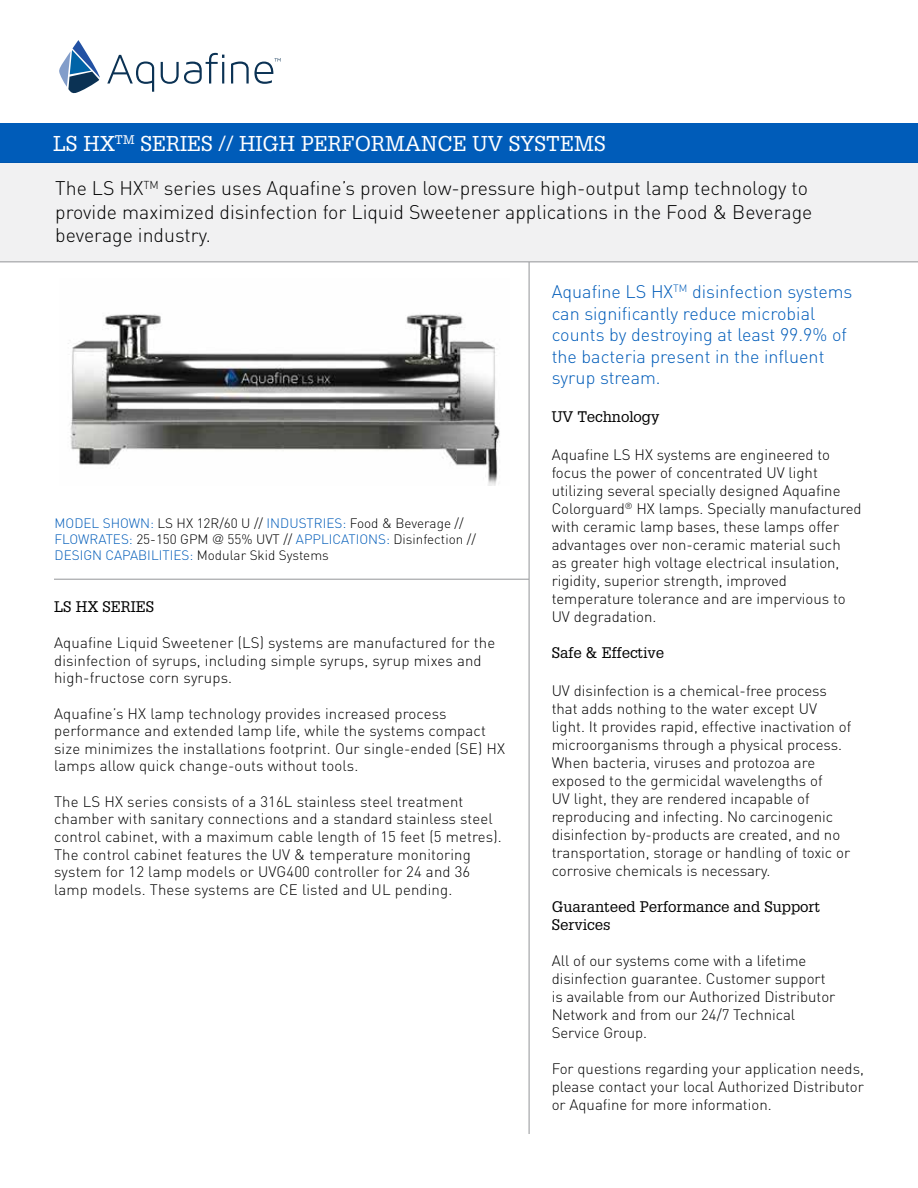
<style>
.page{position:relative;width:918px;height:1188px;background:#fff}
.page>*{position:absolute;margin:0;border:0;box-sizing:border-box;transform-origin:0 0}
.t1{font:21px "Glypha";color:#fff}
.t2{font:300 19.5px/23.4px "DIN";color:#000}
.t3{font:300 18px/21.6px "DIN";color:#005cb9}
.t4{font:300 15px/18px "DIN";color:#000}
.t5{font:15px/18px "Glypha";color:#000}
.t6{font:300 13.5px/16.2px "DIN";color:#000}
.s1{color:#005cb9}
.s2{font-family:"Glypha";font-weight:400}
</style>
<div class="page">
<div style="left:0;top:162px;width:918px;height:100px;background:#f1f1f2"></div>
<hr style="left:0;top:262px;width:918px;height:1px;background:#939598">
<div style="left:0;top:123px;width:918px;height:40px;background:#005cb9"></div>
<svg style="left:107px;top:55px;width:47px;height:37px"></svg>
<svg style="left:161px;top:53px;width:63px;height:31px"></svg>
<svg style="left:231px;top:58px;width:50px;height:26px"></svg>
<svg style="left:59px;top:40px;width:41px;height:53px"></svg>
<hr style="left:529px;top:262px;width:1px;height:872px;background:#939598">
<hr style="left:54px;top:579px;width:475px;height:1px;background:#939598">
<img style="left:68px;top:314px;width:432px;height:171px">
<h1 class="t1" style="left:53px;top:130px;width:554px">LS HX<sup>TM</sup> SERIES // HIGH PERFORMANCE UV SYSTEMS</h1>
<h2 class="t2" style="left:55px;top:177px;width:759px">The LS HX<sup>TM</sup> series uses Aquafine’s proven low-pressure high-output lamp technology to provide maximized disinfection for Liquid Sweetener applications in the Food &amp; Beverage beverage industry.</h2>
<p class="t3" style="left:552px;top:281px;width:302px">Aquafine LS HX<sup>TM</sup> disinfection systems can significantly reduce microbial counts by destroying at least 99.9% of the bacteria present in the influent syrup stream.</p>
<p class="t5" style="left:552px;top:407px;width:109px">UV Technology</p>
<p class="t4" style="left:552px;top:445px;width:312px">Aquafine LS HX systems are engineered to focus the power of concentrated UV light utilizing several specially designed Aquafine Colorguard<sup>®</sup> HX lamps. Specially manufactured with ceramic lamp bases, these lamps offer advantages over non-ceramic material such<br>as greater high voltage electrical insulation, rigidity, superior strength, improved temperature tolerance and are impervious to UV degradation.</p>
<p class="t5" style="left:552px;top:643px;width:114px">Safe &amp; Effective</p>
<p class="t4" style="left:552px;top:681px;width:301px">UV disinfection is a chemical-free process that adds nothing to the water except UV light. It provides rapid, effective inactivation of microorganisms through a physical process.<br>When bacteria, viruses and protozoa are exposed to the germicidal wavelengths of<br>UV light, they are rendered incapable of reproducing and infecting. No carcinogenic disinfection by-products are created, and no transportation, storage or handling of toxic or corrosive chemicals is necessary.</p>
<p class="t5" style="left:552px;top:897px;width:270px">Guaranteed Performance and Support<br>Services</p>
<p class="t4" style="left:552px;top:951px;width:285px">All of our systems come with a lifetime disinfection guarantee. Customer support is available from our Authorized Distributor Network and from our 24/7 Technical Service Group.</p>
<p class="t4" style="left:552px;top:1059px;width:314px;text-align:justify">For questions regarding your application needs, please contact your local Authorized Distributor or Aquafine for more information.</p>
<p class="t6" style="left:55px;top:515px;width:423px"><span class="s1">MODEL SHOWN:</span> LS HX 12R/60 U // <span class="s1">INDUSTRIES:</span> Food &amp; Beverage //<br><span class="s1">FLOWRATES:</span> 25-150 GPM <span class="s2">@</span> 55% UVT // <span class="s1">APPLICATIONS:</span> Disinfection //<br><span class="s1">DESIGN CAPABILITIES:</span> Modular Skid Systems</p>
<p class="t5" style="left:54px;top:598px;width:102px">LS HX SERIES</p>
<p class="t4" style="left:54px;top:634px;width:443px">Aquafine Liquid Sweetener (LS) systems are manufactured for the disinfection of syrups, including simple syrups, syrup mixes and high-fructose corn syrups.</p>
<p class="t4" style="left:54px;top:704px;width:452px">Aquafine’s HX lamp technology provides increased process performance and extended lamp life, while the systems compact size minimizes the installations footprint. Our single-ended (SE) HX lamps allow quick change-outs without tools.</p>
<p class="t4" style="left:54px;top:792px;width:449px;line-height:17.5px">The LS HX series consists of a 316L stainless steel treatment chamber with sanitary connections and a standard stainless steel control cabinet, with a maximum cable length of 15 feet (5 metres).<br>The control cabinet features the UV &amp; temperature monitoring system for 12 lamp models or UVG400 controller for 24 and 36 lamp models. These systems are CE listed and UL pending.</p>
</div>
